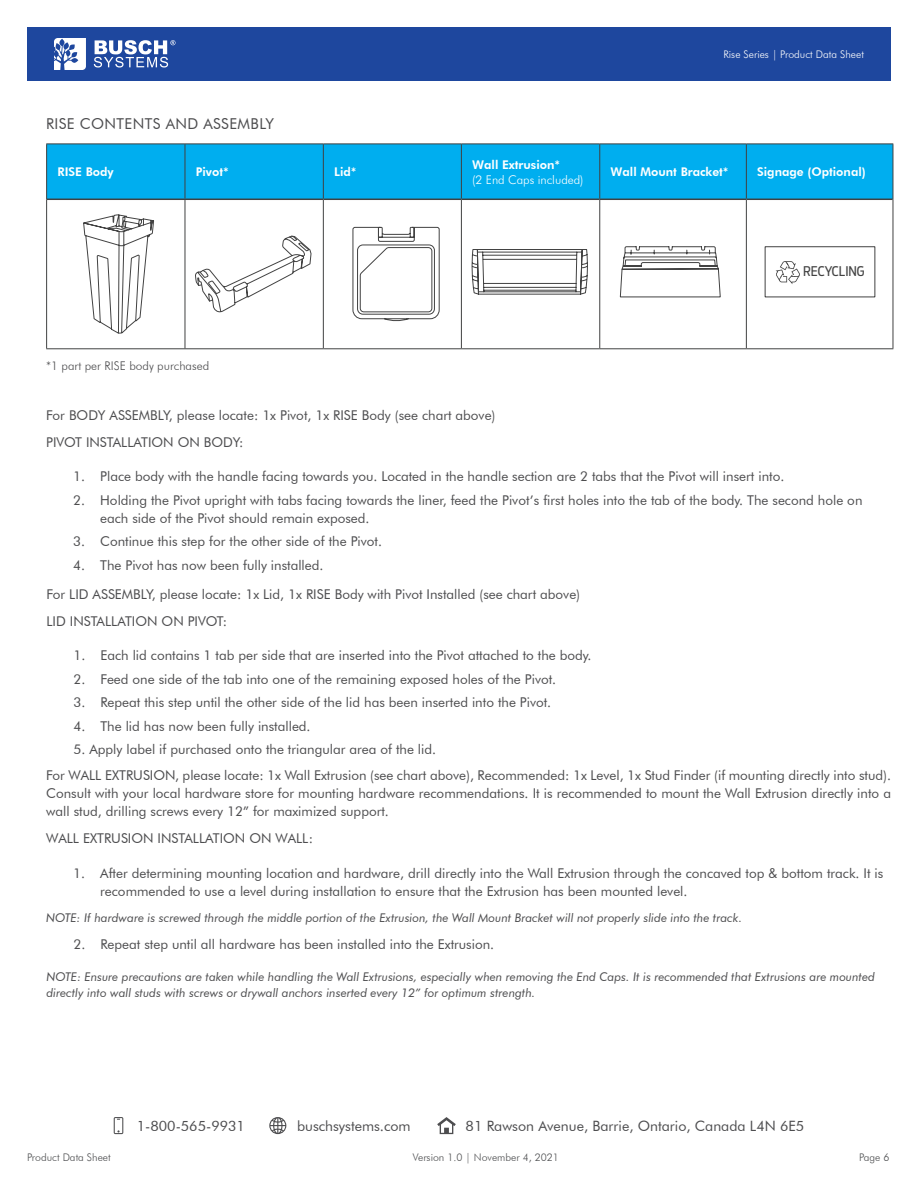
<style>
.page{position:relative;width:918px;height:1188px;background:#fff}
.page>*{position:absolute;margin:0;border:0;box-sizing:border-box;transform-origin:0 0}
.t1{font:15px "Futura BT";letter-spacing:.025em;color:#4d4d4f}
.t2{font:14.25px "Futura BT";color:#4d4d4f}
.t3{font:13.5px/18px "Futura BT";color:#4d4d4f}
.t4{font:13.2px "Antenna Cond";color:#424242}
.t5{font:italic 12px/16.5px "Futura BT";color:#4d4d4f}
.t6{font:800 12px "Futura BT";color:#fff}
.t7{font:300 12px "Futura BT";color:#4d4d4f}
.t8{font:300 12px "Futura BT";color:#fff}
.t9{font:300 10.5px "Futura BT";color:#4c4d4f}
.t10{font:300 10.5px "Futura BT";color:#fff}
</style>
<div class="page">
<svg style="left:437px;top:1117px;width:19px;height:17px"></svg>
<svg style="left:114px;top:1117px;width:9px;height:17px"></svg>
<svg style="left:269px;top:1117px;width:17px;height:17px"></svg>
<div style="left:27px;top:27px;width:864px;height:54px;background:#1e479e"></div>
<svg style="left:54px;top:38px;width:32px;height:32px"></svg>
<svg style="left:94px;top:40px;width:82px;height:28px"></svg>
<div style="left:47px;top:145px;width:846px;height:54px;background:#00aeef"></div>
<hr style="left:46px;top:199px;width:1px;height:149px;background:#414242">
<hr style="left:185px;top:200px;width:1px;height:148px;background:#414242">
<hr style="left:323px;top:200px;width:1px;height:148px;background:#414242">
<hr style="left:461px;top:200px;width:1px;height:148px;background:#414242">
<hr style="left:599px;top:200px;width:1px;height:148px;background:#414242">
<hr style="left:746px;top:200px;width:1px;height:148px;background:#414242">
<hr style="left:893px;top:199px;width:1px;height:149px;background:#414242">
<hr style="left:46px;top:348px;width:139px;height:1px;background:#414242">
<hr style="left:185px;top:348px;width:138px;height:1px;background:#414242">
<hr style="left:323px;top:348px;width:138px;height:1px;background:#414242">
<hr style="left:461px;top:348px;width:139px;height:1px;background:#414242">
<hr style="left:600px;top:348px;width:146px;height:1px;background:#414242">
<hr style="left:746px;top:348px;width:147px;height:1px;background:#414242">
<hr style="left:46px;top:144px;width:139px;height:1px;background:#414242">
<hr style="left:46px;top:144px;width:1px;height:55px;background:#414242">
<hr style="left:185px;top:144px;width:138px;height:1px;background:#414242">
<hr style="left:185px;top:144px;width:1px;height:55px;background:#414242">
<hr style="left:323px;top:144px;width:138px;height:1px;background:#414242">
<hr style="left:323px;top:144px;width:1px;height:55px;background:#414242">
<hr style="left:461px;top:144px;width:139px;height:1px;background:#414242">
<hr style="left:461px;top:144px;width:1px;height:55px;background:#414242">
<hr style="left:600px;top:144px;width:146px;height:1px;background:#414242">
<hr style="left:599px;top:144px;width:1px;height:55px;background:#414242">
<hr style="left:746px;top:144px;width:147px;height:1px;background:#414242">
<hr style="left:746px;top:144px;width:1px;height:55px;background:#414242">
<hr style="left:893px;top:144px;width:1px;height:55px;background:#414242">
<hr style="left:47px;top:199px;width:138px;height:1px;background:#414242">
<hr style="left:185px;top:199px;width:138px;height:1px;background:#414242">
<hr style="left:323px;top:199px;width:138px;height:1px;background:#414242">
<hr style="left:461px;top:199px;width:139px;height:1px;background:#414242">
<hr style="left:600px;top:199px;width:146px;height:1px;background:#414242">
<hr style="left:746px;top:199px;width:147px;height:1px;background:#414242">
<svg style="left:79px;top:214px;width:76px;height:136px"></svg>
<svg style="left:352px;top:226px;width:88px;height:95px"></svg>
<svg style="left:471px;top:249px;width:117px;height:46px"></svg>
<svg style="left:619px;top:246px;width:102px;height:52px"></svg>
<svg style="left:195px;top:235px;width:117px;height:78px"></svg>
<div style="left:765px;top:246px;width:110px;height:51px;border:1px solid #424242"></div>
<svg style="left:776px;top:261px;width:24px;height:23px"></svg>
<p class="t1" style="left:46px;top:115px;width:229px">RISE CONTENTS AND ASSEMBLY</p>
<p class="t6" style="left:57px;top:165px;width:58px">RISE Body</p>
<p class="t6" style="left:196px;top:165px;width:34px">Pivot*</p>
<p class="t6" style="left:334px;top:165px;width:24px">Lid*</p>
<p class="t10" style="left:723px;top:48px;width:142px">Rise Series | Product Data Sheet</p>
<p class="t6" style="left:472px;top:157px;width:90px">Wall Extrusion*</p>
<p class="t8" style="left:472px;top:172px;width:113px">(2 End Caps included)</p>
<p class="t6" style="left:611px;top:165px;width:120px">Wall Mount Bracket*</p>
<p class="t6" style="left:757px;top:165px;width:110px">Signage (Optional)</p>
<p class="t4" style="left:803px;top:263px;width:63px">RECYCLING</p>
<p class="t7" style="left:46px;top:359px;width:164px">*1 part per RISE body purchased</p>
<p class="t3" style="left:46px;top:401px;width:451px;line-height:27.3px">For BODY ASSEMBLY, please locate: 1x Pivot, 1x RISE Body (see chart above)<br>PIVOT INSTALLATION ON BODY:</p>
<p class="t3" style="left:73px;top:467px;width:713px">1. Place body with the handle facing towards you. Located in the handle section are 2 tabs that the Pivot will insert into.</p>
<p class="t3" style="left:100px;top:491px;width:764px;text-indent:-27px">2. Holding the Pivot upright with tabs facing towards the liner, feed the Pivot’s first holes into the tab of the body. The second hole on each side of the Pivot should remain exposed.</p>
<p class="t3" style="left:73px;top:532px;width:310px">3. Continue this step for the other side of the Pivot.</p>
<p class="t3" style="left:73px;top:556px;width:252px">4. The Pivot has now been fully installed.</p>
<p class="t3" style="left:46px;top:580px;width:535px;line-height:27.3px">For LID ASSEMBLY, please locate: 1x Lid, 1x RISE Body with Pivot Installed (see chart above)<br>LID INSTALLATION ON PIVOT:</p>
<p class="t3" style="left:73px;top:646px;width:520px">1. Each lid contains 1 tab per side that are inserted into the Pivot attached to the body.</p>
<p class="t3" style="left:73px;top:670px;width:484px">2. Feed one side of the tab into one of the remaining exposed holes of the Pivot.</p>
<p class="t3" style="left:73px;top:693px;width:479px">3. Repeat this step until the other side of the lid has been inserted into the Pivot.</p>
<p class="t3" style="left:73px;top:717px;width:239px">4. The lid has now been fully installed.</p>
<p class="t3" style="left:73px;top:740px;width:364px">5. Apply label if purchased onto the triangular area of the lid.</p>
<p class="t3" style="left:46px;top:766px;width:846px;text-align:justify">For WALL EXTRUSION, please locate: 1x Wall Extrusion (see chart above), Recommended: 1x Level, 1x Stud Finder (if mounting directly into stud).<br>Consult with your local hardware store for mounting hardware recommendations. It is recommended to mount the Wall Extrusion directly into a wall stud, drilling screws every 12” for maximized support.</p>
<p class="t3" style="left:46px;top:830px;width:268px">WALL EXTRUSION INSTALLATION ON WALL:</p>
<p class="t3" style="left:100px;top:864px;width:785px;text-indent:-27px">1. After determining mounting location and hardware, drill directly into the Wall Extrusion through the concaved top &amp; bottom track. It is recommended to use a level during installation to ensure that the Extrusion has been mounted level.</p>
<p class="t5" style="left:46px;top:909px;width:698px">NOTE: If hardware is screwed through the middle portion of the Extrusion, the Wall Mount Bracket will not properly slide into the track.</p>
<p class="t3" style="left:73px;top:935px;width:422px">2. Repeat step until all hardware has been installed into the Extrusion.</p>
<p class="t5" style="left:46px;top:968px;width:830px">NOTE: Ensure precautions are taken while handling the Wall Extrusions, especially when removing the End Caps. It is recommended that Extrusions are mounted directly into wall studs with screws or drywall anchors inserted every 12” for optimum strength.</p>
<p class="t2" style="left:137px;top:1117px;width:110px">1-800-565-9931</p>
<p class="t2" style="left:297px;top:1117px;width:115px">buschsystems.com</p>
<p class="t2" style="left:466px;top:1117px;width:340px">81 Rawson Avenue, Barrie, Ontario, Canada L4N 6E5</p>
<p class="t9" style="left:27px;top:1151px;width:85px">Product Data Sheet</p>
<p class="t9" style="left:413px;top:1151px;width:148px">Version 1.0 | November 4, 2021</p>
<p class="t9" style="left:859px;top:1151px;width:32px">Page 6</p>
</div>
